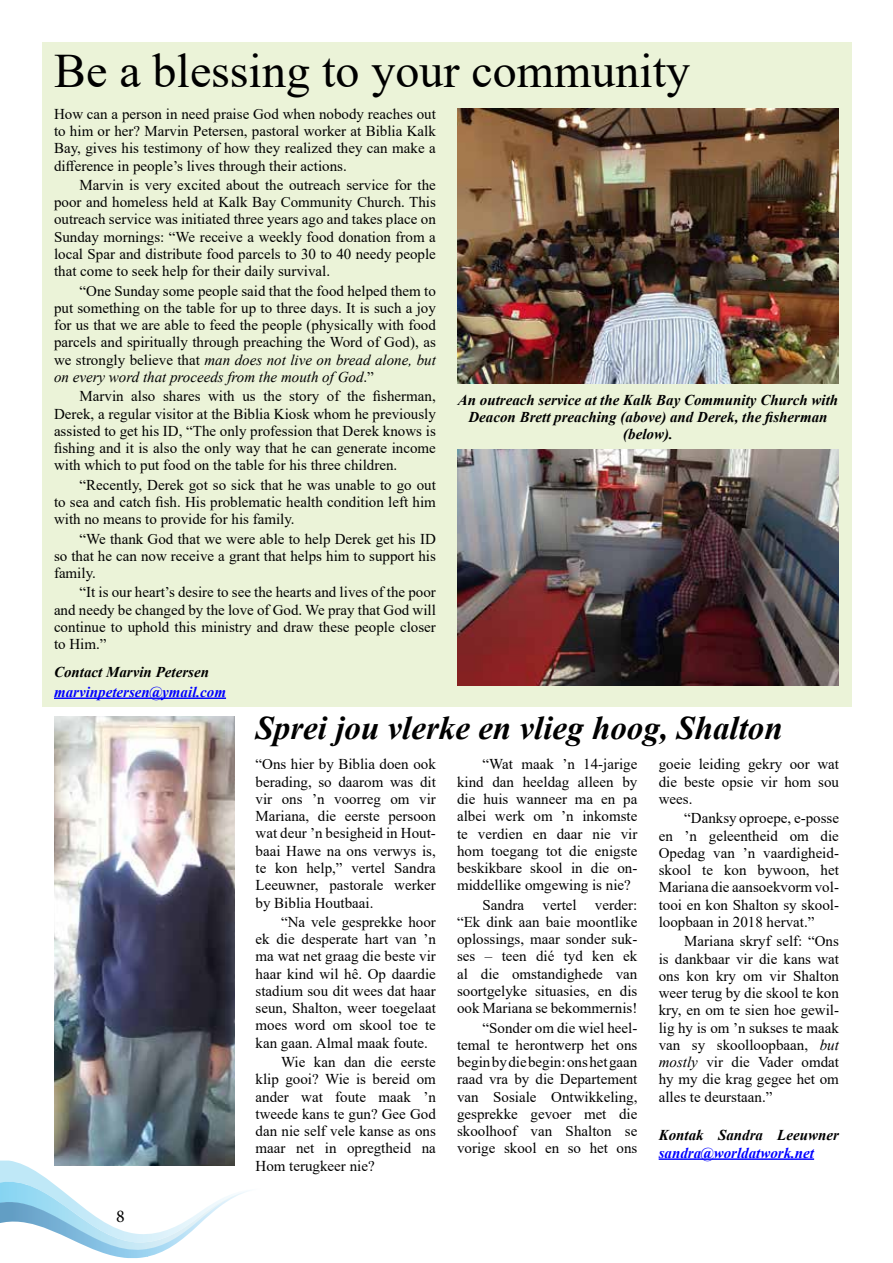
<style>
.page{position:relative;width:893px;height:1263px;background:#fff}
.page>*{position:absolute;margin:0;border:0;box-sizing:border-box;transform-origin:0 0}
.t1{font:48px "Times New Roman";color:#000}
.t2{font:italic 700 33px "Times New Roman";color:#000}
.t3{font:18px "Minion Pro";color:#000}
.t4{font:15px/17.2px "Times New Roman";color:#000;text-align:justify}
.t5{font:italic 700 15px/17.2px "Times New Roman";color:#000;text-align:center}
.t6{font:italic 700 15px "Times New Roman";color:#00f}
.s1{font-style:italic}
</style>
<div class="page">
<svg style="left:0;top:1158px;width:247px;height:100px"></svg>
<div style="left:43px;top:42px;width:809px;height:665px;background:#ebf3d8"></div>
<hr style="left:54px;top:697px;width:172px;height:2px;background:#00f">
<img style="left:457px;top:108px;width:382px;height:276px">
<img style="left:54px;top:716px;width:180px;height:450px">
<img style="left:457px;top:449px;width:382px;height:236px">
<hr style="left:659px;top:1158px;width:155px;height:2px;background:#00f">
<h1 class="t1" style="left:54px;top:37px;width:637px">Be a blessing to your community</h1>
<p class="t4" style="left:54px;top:105px;width:383px">How can a person in need praise God when nobody reaches out to him or her? Marvin Petersen, pastoral worker at Biblia Kalk Bay, gives his testimony of how they realized they can make a difference in people’s lives through their actions.</p>
<p class="t4" style="left:54px;top:176px;width:383px;text-indent:26px">Marvin is very excited about the outreach service for the poor and homeless held at Kalk Bay Community Church. This outreach service was initiated three years ago and takes place on Sunday mornings: “We receive a weekly food donation from a local Spar and distribute food parcels to 30 to 40 needy people that come to seek help for their daily survival.</p>
<p class="t4" style="left:54px;top:281px;width:383px;text-indent:26px">“One Sunday some people said that the food helped them to put something on the table for up to three days. It is such a joy for us that we are able to feed the people (physically with food parcels and spiritually through preaching the Word of God), as we strongly believe that <span class="s1">man does not live on bread alone, but on every word that proceeds from the mouth of God</span>.”</p>
<p class="t4" style="left:54px;top:387px;width:383px;text-indent:26px">Marvin also shares with us the story of the fisherman, Derek, a regular visitor at the Biblia Kiosk whom he previously assisted to get his ID, “The only profession that Derek knows is fishing and it is also the only way that he can generate income with which to put food on the table for his three children.</p>
<p class="t4" style="left:54px;top:475px;width:383px;text-indent:26px">“Recently, Derek got so sick that he was unable to go out to sea and catch fish. His problematic health condition left him with no means to provide for his family.</p>
<p class="t4" style="left:54px;top:529px;width:383px;text-indent:26px">“We thank God that we were able to help Derek get his ID so that he can now receive a grant that helps him to support his family.</p>
<p class="t4" style="left:54px;top:583px;width:383px;text-indent:26px">“It is our heart’s desire to see the hearts and lives of the poor and needy be changed by the love of God. We pray that God will continue to uphold this ministry and draw these people closer to Him.”</p>
<p class="t5" style="left:54px;top:663px;width:157px">Contact Marvin Petersen</p>
<p class="t6" style="left:54px;top:681px;width:174px">marvinpetersen@ymail.com</p>
<p class="t5" style="left:458px;top:391px;width:382px">An outreach service at the Kalk Bay Community Church with<br>Deacon Brett preaching (above) and Derek, the fisherman (below).</p>
<h2 class="t2" style="left:256px;top:704px;width:529px">Sprei jou vlerke en vlieg hoog, Shalton</h2>
<p class="t3" style="left:116px;top:1204px;width:10px">8</p>
<p class="t4" style="left:256px;top:755px;width:182px">“Ons hier by Biblia doen ook berading, so daarom was dit vir ons ’n voorreg om vir Mariana, die eerste persoon wat deur ’n besigheid in Hout&shy;baai Hawe na ons verwys is, te kon help,” vertel Sandra Leeuwner, pastorale werker by Biblia Houtbaai.</p>
<p class="t4" style="left:256px;top:913px;width:182px;text-indent:26px">“Na vele gesprekke hoor ek die desperate hart van ’n ma wat net graag die beste vir haar kind wil hê. Op daardie stadium sou dit wees dat haar seun, Shalton, weer toegelaat moes word om skool toe te kan gaan. Almal maak foute.</p>
<p class="t4" style="left:256px;top:1053px;width:182px;text-indent:26px">Wie kan dan die eerste klip gooi? Wie is bereid om ander wat foute maak ’n tweede kans te gun? Gee God dan nie self vele kanse as ons maar net in opregtheid na Hom terugkeer nie?</p>
<p class="t4" style="left:457px;top:755px;width:182px;text-indent:26px">“Wat maak ’n 14-jarige kind dan heeldag alleen by die huis wanneer ma en pa albei werk om ’n inkomste te verdien en daar nie vir hom toegang tot die enigste beskikbare skool in die on&shy;middellike omgewing is nie?</p>
<p class="t4" style="left:457px;top:895px;width:182px;text-indent:26px">Sandra vertel verder: “Ek dink aan baie moontlike oplossings, maar sonder suk&shy;ses – teen dié tyd ken ek al die omstandighede van soortgelyke situasies, en dis ook Mariana se bekommernis!</p>
<p class="t4" style="left:457px;top:1018px;width:182px;text-indent:26px">“Sonder om die wiel heel&shy;temal te herontwerp het ons begin by die begin: ons het gaan raad vra by die Departement van Sosiale Ontwikkeling, gesprekke gevoer met die skoolhoof van Shalton se vorige skool en so het ons</p>
<p class="t4" style="left:659px;top:755px;width:182px">goeie leiding gekry oor wat die beste opsie vir hom sou wees.</p>
<p class="t4" style="left:659px;top:809px;width:182px;text-indent:26px">“Danksy oproepe, e-posse en ’n geleentheid om die Opedag van ’n vaardigheid&shy;skool te kon bywoon, het Mariana die aansoekvorm vol&shy;tooi en kon Shalton sy skool&shy;loopbaan in 2018 hervat.”</p>
<p class="t4" style="left:659px;top:932px;width:182px;text-indent:26px">Mariana skryf self: “Ons is dankbaar vir die kans wat ons kon kry om vir Shalton weer terug by die skool te kon kry, en om te sien hoe gewil&shy;lig hy is om ’n sukses te maak van sy skoolloopbaan, <span class="s1">but mostly</span> vir die Vader omdat hy my die krag gegee het om alles te deurstaan.”</p>
<p class="t5" style="left:659px;top:1126px;width:182px">Kontak Sandra Leeuwner</p>
<p class="t6" style="left:659px;top:1142px;width:157px">sandra@worldatwork.net</p>
</div>
